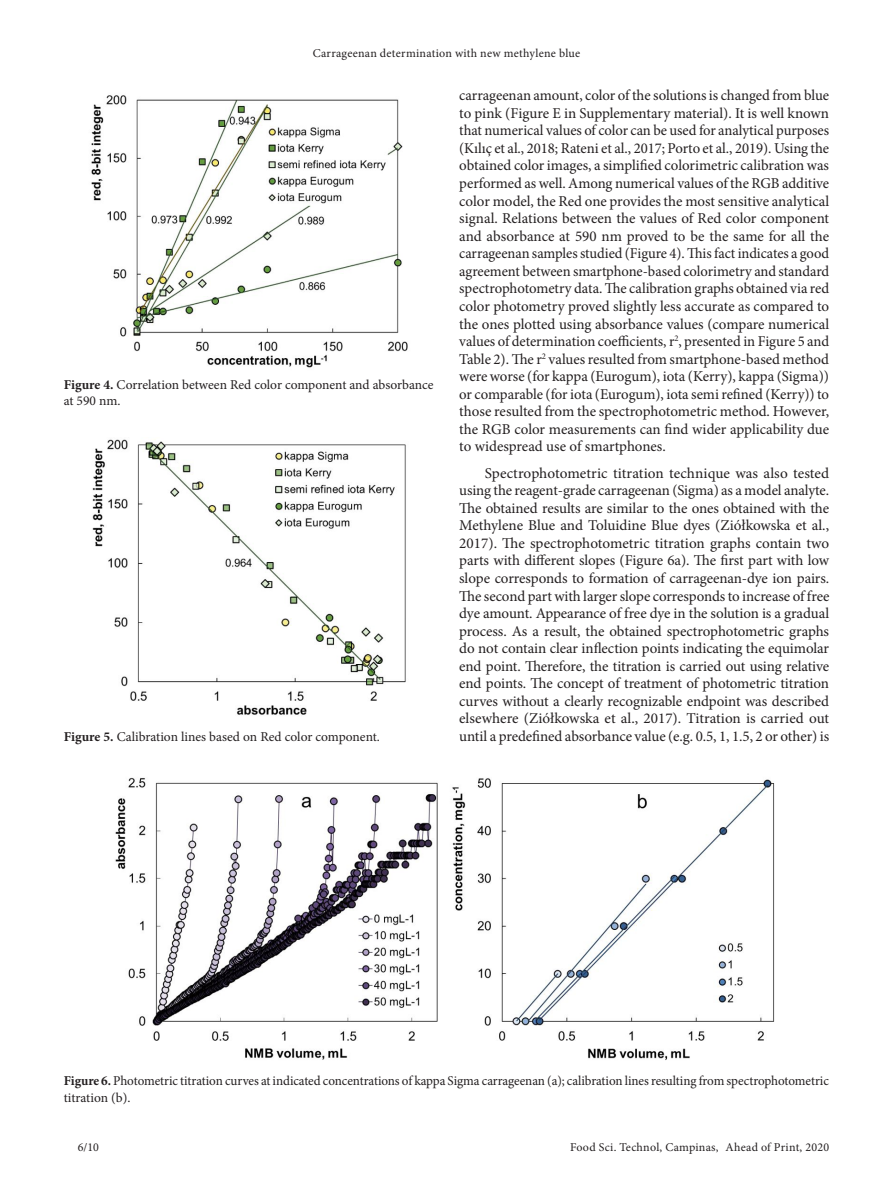
<style>
.page{position:relative;width:893px;height:1191px;background:#fff}
.page>*{position:absolute;margin:0;border:0;box-sizing:border-box;transform-origin:0 0}
.Paragraph{font:15px/17.5px "Minion Pro";letter-spacing:-.005em;color:#231f20;text-align:justify}
.FigureCaption{font:13.5px/16.2px "Minion Pro";letter-spacing:-.005em;color:#231f20}
.t1{font:12px "Minion Pro";letter-spacing:.025em;color:#231f20}
.s1{font-weight:700}
.s2{color:#fff}
</style>
<div class="page">
<img style="left:91px;top:95px;width:317px;height:273px">
<img style="left:92px;top:439px;width:314px;height:276px">
<img style="left:115px;top:777px;width:660px;height:283px">
<p class="t1" style="left:313px;top:45px;width:269px">Carrageenan determination with new methylene blue</p>
<p class="Paragraph" style="left:459px;top:87px;width:371px">carrageenan amount, color of the solutions is changed from blue to pink (Figure E in Supplementary material). It is well known that numerical values of color can be used for analytical purposes (Kılıç et al., 2018; Rateni et al., 2017; Porto et al., 2019). Using the obtained color images, a simplified colorimetric calibration was performed as well. Among numerical values of the RGB additive color model, the Red one provides the most sensitive analytical signal. Relations between the values of Red color component and absorbance at 590 nm proved to be the same for all the carrageenan samples studied (Figure 4). This fact indicates a good agreement between smartphone-based colorimetry and standard spectrophotometry data. The calibration graphs obtained via red color photometry proved slightly less accurate as compared to the ones plotted using absorbance values (compare numerical values of determination coefficients, r<sup>2</sup>, presented in Figure 5 and Table 2). The r<sup>2</sup> values resulted from smartphone-based method were worse (for kappa (Eurogum), iota (Kerry), kappa (Sigma)) or comparable (for iota (Eurogum), iota semi refined (Kerry)) to those resulted from the spectrophotometric method. However, the RGB color measurements can find wider applicability due to widespread use of smartphones.</p>
<p class="Paragraph" style="left:459px;top:464px;width:372px;text-indent:26px">Spectrophotometric titration technique was also tested using the reagent-grade carrageenan (Sigma) as a model analyte.<br>The obtained results are similar to the ones obtained with the Methylene Blue and Toluidine Blue dyes (Ziółkowska et al., 2017). The spectrophotometric titration graphs contain two parts with different slopes (Figure 6a). The first part with low slope corresponds to formation of carrageenan-dye ion pairs.<br>The second part with larger slope corresponds to increase of free dye amount. Appearance of free dye in the solution is a gradual process. As a result, the obtained spectrophotometric graphs do not contain clear inflection points indicating the equimolar end point. Therefore, the titration is carried out using relative end points. The concept of treatment of photometric titration curves without a clearly recognizable endpoint was described elsewhere (Ziółkowska et al., 2017). Titration is carried out until a predefined absorbance value (e.g. 0.5, 1, 1.5, 2 or other) is</p>
<p class="FigureCaption" style="left:64px;top:376px;width:371px"><span class="s1">Figure 4.</span> Correlation between Red color component and absorbance at 590 nm.</p>
<p class="FigureCaption" style="left:64px;top:728px;width:318px"><span class="s1">Figure 5.</span> Calibration lines based on Red color component.</p>
<p class="FigureCaption" style="left:64px;top:1073px;width:767px"><span class="s1">Figure 6.</span> Photometric titration curves at indicated concentrations of kappa Sigma carrageenan (a); calibration lines resulting from spectrophotometric titration (b).</p>
<p class="t1" style="left:64px;top:1139px;width:37px"><span class="s2">6</span> 6/10</p>
<p class="t1" style="left:570px;top:1139px;width:261px">Food Sci. Technol, Campinas, Ahead of Print, 2020</p>
</div>
